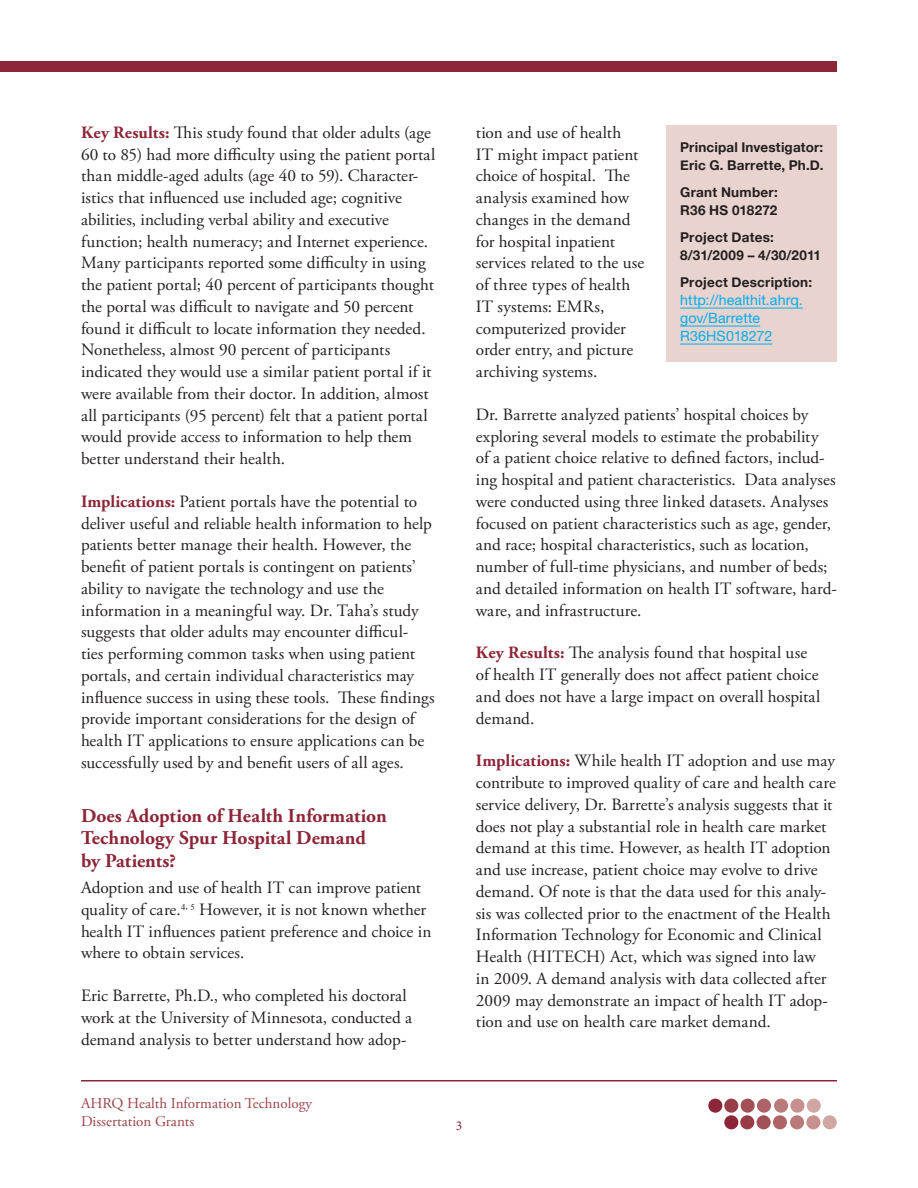
<style>
.page{position:relative;width:918px;height:1188px;background:#fff}
.page>*{position:absolute;margin:0;border:0;box-sizing:border-box;transform-origin:0 0}
.Body_Head_1{font:700 19.5px/22.5px "Adobe Garamond Pro";color:#8d2538}
.Body{font:17.25px/21.8px "Adobe Garamond Pro";color:#231f20}
.Body_Last{font:17.25px/21.8px "Adobe Garamond Pro";color:#231f20}
.t1{font:15px/18px "Adobe Garamond Pro";color:#9a444a}
.Pull_Quotes{font:14.25px/18px "Helvetica Neue LT Std";letter-spacing:.005em;color:#00aeef}
.Pull_Quotes-2{font:700 13.5px "Helvetica Neue";letter-spacing:.015em;color:#231f20}
.t2{font:13.5px "Minion Pro";color:#8d2538}
.s1{font-weight:700;color:#8d2538}
</style>
<div class="page">
<hr style="left:81px;top:1080px;width:756px;height:2px;background:#8d2538">
<div style="left:807px;top:1099px;width:14px;height:14px;background:#d0a7a3;border-radius:50%"></div>
<div style="left:790px;top:1099px;width:14px;height:14px;background:#c7908f;border-radius:50%"></div>
<div style="left:774px;top:1099px;width:14px;height:14px;background:#b97a7a;border-radius:50%"></div>
<div style="left:757px;top:1099px;width:14px;height:14px;background:#ae6467;border-radius:50%"></div>
<div style="left:741px;top:1099px;width:14px;height:14px;background:#a15055;border-radius:50%"></div>
<div style="left:724px;top:1099px;width:14px;height:14px;background:#983c46;border-radius:50%"></div>
<div style="left:708px;top:1099px;width:14px;height:14px;background:#8d2538;border-radius:50%"></div>
<div style="left:823px;top:1115px;width:14px;height:14px;background:#d0a7a3;border-radius:50%"></div>
<div style="left:806px;top:1115px;width:14px;height:14px;background:#c7908f;border-radius:50%"></div>
<div style="left:790px;top:1115px;width:14px;height:14px;background:#b97a7a;border-radius:50%"></div>
<div style="left:773px;top:1115px;width:14px;height:14px;background:#ae6467;border-radius:50%"></div>
<div style="left:757px;top:1115px;width:14px;height:14px;background:#a15055;border-radius:50%"></div>
<div style="left:740px;top:1115px;width:14px;height:14px;background:#983c46;border-radius:50%"></div>
<div style="left:724px;top:1115px;width:14px;height:14px;background:#8d2538;border-radius:50%"></div>
<div style="left:0;top:61px;width:837px;height:11px;background:#8d2538"></div>
<div style="left:667px;top:125px;width:170px;height:237px;background:#e8d3cf"></div>
<hr style="left:680px;top:308px;width:123px;height:1px;background:#00aeef">
<hr style="left:680px;top:326px;width:80px;height:1px;background:#00aeef">
<hr style="left:680px;top:344px;width:92px;height:1px;background:#00aeef">
<p class="Body" style="left:81px;top:122px;width:356px"><span class="s1">Key Results:</span> This study found that older adults (age 60 to 85) had more difficulty using the patient portal than middle-aged adults (age 40 to 59). Character&shy;istics that influenced use included age; cognitive abilities, including verbal ability and executive function; health numeracy; and Internet experience.<br>Many participants reported some difficulty in using the patient portal; 40 percent of participants thought the portal was difficult to navigate and 50 percent found it difficult to locate information they needed.<br>Nonetheless, almost 90 percent of participants indicated they would use a similar patient portal if it were available from their doctor. In addition, almost all participants (95 percent) felt that a patient portal would provide access to information to help them better understand their health.</p>
<p class="Body_Last" style="left:81px;top:491px;width:355px"><span class="s1">Implications:</span> Patient portals have the potential to deliver useful and reliable health information to help patients better manage their health. However, the benefit of patient portals is contingent on patients’ ability to navigate the technology and use the information in a meaningful way. Dr. Taha’s study suggests that older adults may encounter difficul&shy;ties performing common tasks when using patient portals, and certain individual characteristics may influence success in using these tools. These findings provide important considerations for the design of health IT applications to ensure applications can be successfully used by and benefit users of all ages.</p>
<h2 class="Body_Head_1" style="left:81px;top:805px;width:307px">Does Adoption of Health Information<br>Technology Spur Hospital Demand by Patients?</h2>
<p class="Body" style="left:81px;top:877px;width:352px">Adoption and use of health IT can improve patient quality of care.<sup>4</sup><sup>,</sup> <sup>5</sup> However, it is not known whether health IT influences patient preference and choice in where to obtain services.</p>
<p class="Body" style="left:81px;top:985px;width:333px">Eric Barrette, Ph.D., who completed his doctoral work at the University of Minnesota, conducted a demand analysis to better understand how adop-</p>
<p class="t1" style="left:81px;top:1095px;width:232px">AHRQ Health Information Technology<br>Dissertation Grants</p>
<p class="Body" style="left:476px;top:122px;width:170px">tion and use of health<br>IT might impact patient choice of hospital. The analysis examined how changes in the demand for hospital inpatient services related to the use of three types of health<br>IT systems: EMRs, computerized provider order entry, and picture archiving systems.</p>
<p class="Body" style="left:476px;top:404px;width:362px">Dr. Barrette analyzed patients’ hospital choices by exploring several models to estimate the probability<br>of a patient choice relative to defined factors, includ&shy;ing hospital and patient characteristics. Data analyses were conducted using three linked datasets. Analyses focused on patient characteristics such as age, gender, and race; hospital characteristics, such as location, number of full-time physicians, and number of beds; and detailed information on health IT software, hard&shy;ware, and infrastructure.</p>
<p class="Body" style="left:476px;top:643px;width:346px"><span class="s1">Key Results:</span> The analysis found that hospital use of health IT generally does not affect patient choice and does not have a large impact on overall hospital demand.</p>
<p class="Body" style="left:476px;top:751px;width:362px"><span class="s1">Implications:</span> While health IT adoption and use may contribute to improved quality of care and health care service delivery, Dr. Barrette’s analysis suggests that it does not play a substantial role in health care market demand at this time. However, as health IT adoption and use increase, patient choice may evolve to drive demand. Of note is that the data used for this analy&shy;sis was collected prior to the enactment of the Health Information Technology for Economic and Clinical Health (HITECH) Act, which was signed into law<br>in 2009. A demand analysis with data collected after 2009 may demonstrate an impact of health IT adop&shy;tion and use on health care market demand.</p>
<p class="Pull_Quotes-2" style="left:680px;top:137px;width:145px">Principal Investigator:</p>
<p class="Pull_Quotes-2" style="left:680px;top:155px;width:145px">Eric G. Barrette, Ph.D.</p>
<p class="Pull_Quotes-2" style="left:680px;top:182px;width:99px">Grant Number:</p>
<p class="Pull_Quotes-2" style="left:680px;top:200px;width:99px">R36 HS 018272</p>
<p class="Pull_Quotes-2" style="left:680px;top:227px;width:95px">Project Dates:</p>
<p class="Pull_Quotes-2" style="left:680px;top:245px;width:142px">8/31/2009 – 4/30/2011</p>
<p class="Pull_Quotes-2" style="left:680px;top:272px;width:133px">Project Description:</p>
<p class="Pull_Quotes" style="left:680px;top:291px;width:124px">http://healthit.ahrq. gov/Barrette<br>R36HS018272</p>
<p class="t2" style="left:456px;top:1116px;width:8px">3</p>
</div>
